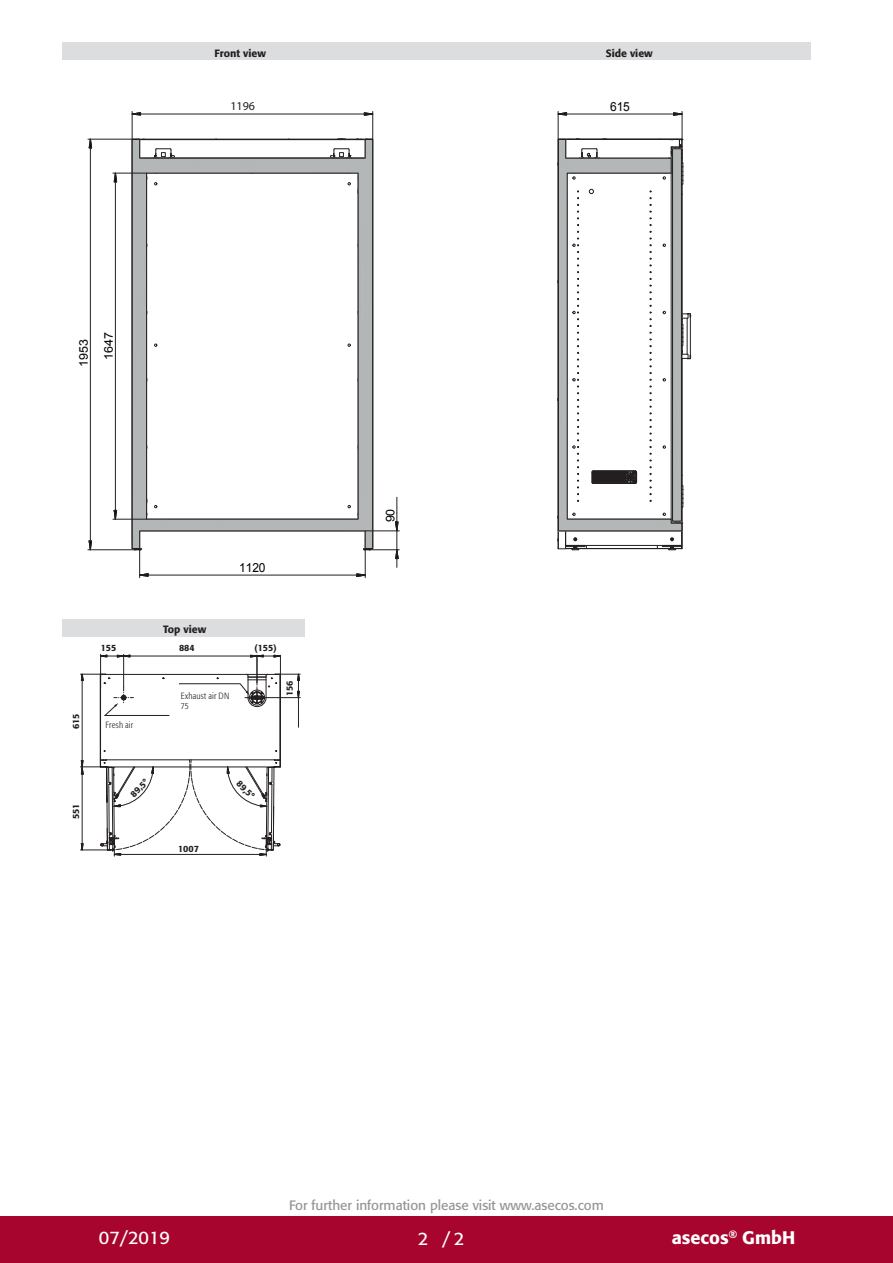
<style>
.page{position:relative;width:893px;height:1263px;background:#fff}
.page>*{position:absolute;margin:0;border:0;box-sizing:border-box;transform-origin:0 0}
.t1{font:500 18px "Formata Pro";color:#fff}
.t2{font:18px "Formata Pro";color:#fff}
.CB_AF_U4-Fachhaendle{font:13.5px "Formata Pro";color:#939598}
.t3{font:12.45px "Arial";letter-spacing:-.005em;color:#000001;scale:.96 1}
.t4{font:12px "Arial";letter-spacing:-.005em;color:#000001;scale:1.04 1}
.t5{font:12px "Myriad Pro";color:#231f20}
.t6{font:500 10.5px "Formata Pro";color:#231f20}
.t7{font:500 9px "Formata Pro";color:#231f20}
.t8{font:300 condensed 9px/10.5px "Formata Pro";letter-spacing:.02em;color:#231f20}
</style>
<div class="page">
<div style="left:0;top:1216px;width:893px;height:47px;background:#a7052d"></div>
<div style="left:63px;top:43px;width:748px;height:17px;background:#dcdddf"></div>
<svg style="left:536px;top:42px;width:186px;height:509px"></svg>
<svg style="left:113px;top:111px;width:286px;height:467px"></svg>
<svg style="left:88px;top:540px;width:4px;height:11px"></svg>
<svg style="left:88px;top:138px;width:4px;height:21px"></svg>
<hr style="left:90px;top:148px;width:1px;height:393px;background:#231f20">
<hr style="left:88px;top:139px;width:44px;height:1px;background:#231f20">
<hr style="left:88px;top:549px;width:47px;height:1px;background:#231f20">
<div style="left:63px;top:619px;width:242px;height:17px;background:#dcdddf"></div>
<hr style="left:123px;top:654px;width:1px;height:34px;background:#231f20">
<hr style="left:100px;top:654px;width:1px;height:34px;background:#231f20">
<svg style="left:80px;top:655px;width:220px;height:201px"></svg>
<p class="t6" style="left:215px;top:46px;width:53px">Front view</p>
<p class="t6" style="left:606px;top:47px;width:49px">Side view</p>
<p class="t5" style="left:230px;top:98px;width:26px">1196</p>
<p class="t3" style="left:610px;top:99px;width:22px">615</p>
<p class="t4" style="left:76px;top:367px;width:28px;rotate:-90deg">1953</p>
<p class="t4" style="left:101px;top:360px;width:28px;rotate:-90deg">1647</p>
<p class="t7" style="left:70px;top:729px;width:17px;rotate:-90deg">615</p>
<p class="t7" style="left:70px;top:819px;width:17px;rotate:-90deg">551</p>
<p class="t3" style="left:239px;top:560px;width:29px">1120</p>
<p class="t6" style="left:163px;top:622px;width:45px">Top view</p>
<p class="t7" style="left:101px;top:642px;width:17px">155</p>
<p class="t7" style="left:179px;top:642px;width:17px">884</p>
<p class="t8" style="left:105px;top:719px;width:29px">Fresh air</p>
<p class="t8" style="left:181px;top:690px;width:50px">Exhaust air DN<br>75</p>
<p class="t7" style="left:254px;top:642px;width:24px">(155)</p>
<p class="t7" style="left:284px;top:696px;width:17px;rotate:-90deg">156</p>
<p class="t7" style="left:128px;top:791px;width:23px;rotate:-45deg">89,5°</p>
<p class="t7" style="left:178px;top:843px;width:22px">1007</p>
<p class="t7" style="left:242px;top:778px;width:23px;rotate:45deg">89,5°</p>
<p class="t4" style="left:382px;top:522px;width:15px;rotate:-90deg">90</p>
<p class="CB_AF_U4-Fachhaendle" style="left:289px;top:1196px;width:316px">For further information please visit www.asecos.com</p>
<p class="t2" style="left:99px;top:1225px;width:73px">07/2019</p>
<p class="t2" style="left:418px;top:1227px;width:12px">2</p>
<p class="t2" style="left:442px;top:1227px;width:23px">/2</p>
<h1 class="t1" style="left:672px;top:1225px;width:125px">asecos<sup>®</sup> GmbH</h1>
</div>
